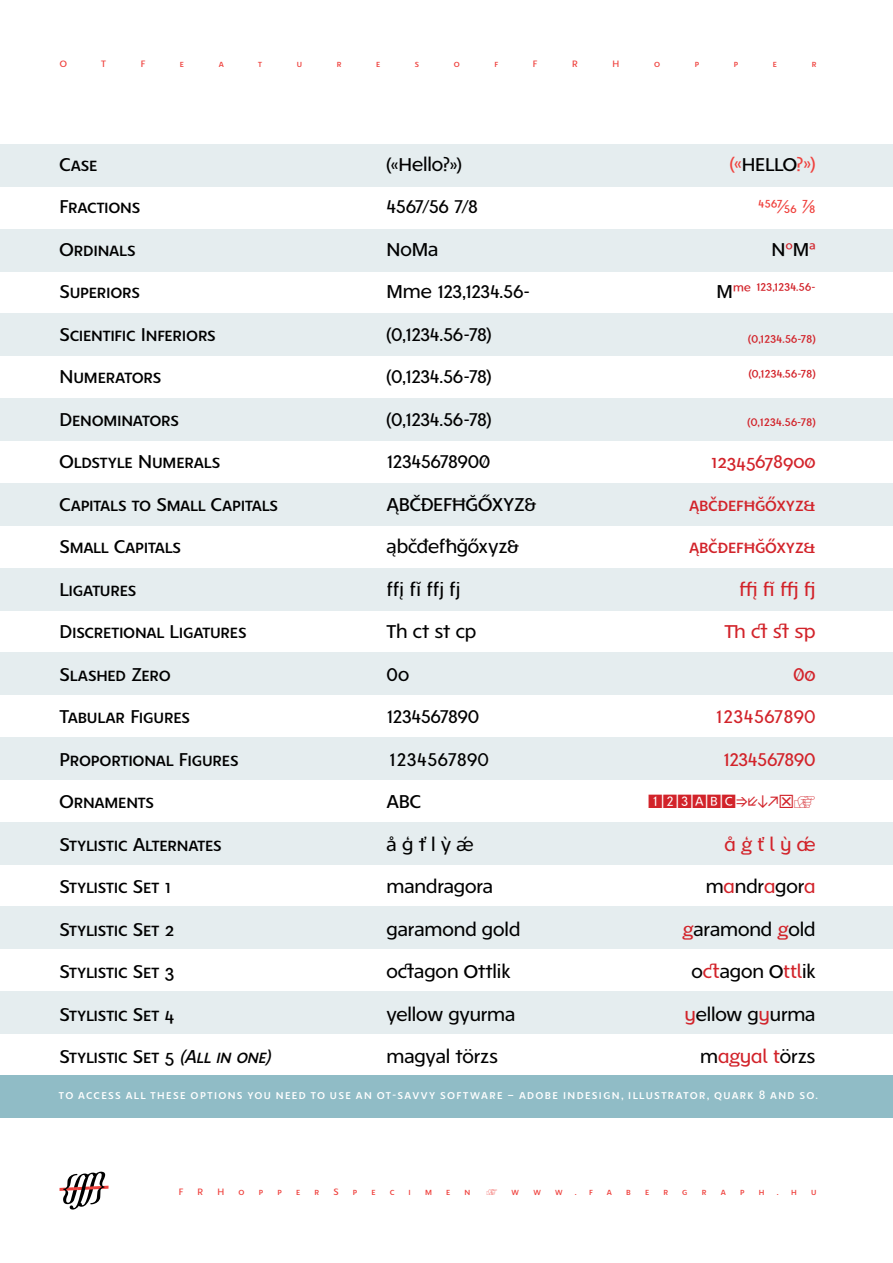
<style>
.page{position:relative;width:893px;height:1263px;background:#fff}
.page>*{position:absolute;margin:0;border:0;box-sizing:border-box;transform-origin:0 0}
.t1{font:18px "FR Hopper 430";letter-spacing:-.015em;color:#000}
.t2{font:18px "FR Hopper 430";letter-spacing:-.02em;color:#d2232a}
.t3{font:18px "FR Hopper 430";color:#ef413d}
.t4{font:12px "FR Hopper 430";letter-spacing:.11em;color:#fff}
.t5{font:9px "FR Hopper 430";color:#ef413d}
.s1{color:#ef413d}
.s2{color:#d2232a}
.s3{color:#000}
.s4{font-family:"FR Hopper 431"}
</style>
<div class="page">
<div style="left:0;top:145px;width:893px;height:42px;background:#e5edef"></div>
<div style="left:0;top:229px;width:893px;height:42px;background:#e5edef"></div>
<div style="left:0;top:314px;width:893px;height:42px;background:#e5edef"></div>
<div style="left:0;top:399px;width:893px;height:42px;background:#e5edef"></div>
<div style="left:0;top:483px;width:893px;height:42px;background:#e5edef"></div>
<div style="left:0;top:568px;width:893px;height:42px;background:#e5edef"></div>
<div style="left:0;top:653px;width:893px;height:42px;background:#e5edef"></div>
<div style="left:0;top:737px;width:893px;height:42px;background:#e5edef"></div>
<div style="left:0;top:822px;width:893px;height:42px;background:#e5edef"></div>
<div style="left:0;top:907px;width:893px;height:42px;background:#e5edef"></div>
<div style="left:0;top:991px;width:893px;height:42px;background:#e5edef"></div>
<div style="left:0;top:1075px;width:893px;height:42px;background:#90bcc6"></div>
<svg style="left:60px;top:1172px;width:49px;height:37px"></svg>
<p class="t5" style="left:60px;top:58px;width:9px">O</p>
<p class="t5" style="left:101px;top:58px;width:6px">T</p>
<p class="t5" style="left:141px;top:58px;width:6px">F</p>
<p class="t5" style="left:180px;top:58px;width:6px">e</p>
<p class="t5" style="left:219px;top:58px;width:7px">a</p>
<p class="t5" style="left:258px;top:58px;width:5px">t</p>
<p class="t5" style="left:297px;top:58px;width:7px">u</p>
<p class="t5" style="left:337px;top:58px;width:6px">r</p>
<p class="t5" style="left:376px;top:58px;width:6px">e</p>
<p class="t5" style="left:415px;top:58px;width:6px">s</p>
<p class="t5" style="left:454px;top:58px;width:8px">o</p>
<p class="t5" style="left:494px;top:58px;width:5px">f</p>
<p class="t5" style="left:533px;top:58px;width:6px">F</p>
<p class="t5" style="left:572px;top:58px;width:7px">R</p>
<p class="t5" style="left:613px;top:58px;width:8px">H</p>
<p class="t5" style="left:654px;top:58px;width:8px">o</p>
<p class="t5" style="left:695px;top:58px;width:6px">p</p>
<p class="t5" style="left:734px;top:58px;width:6px">p</p>
<p class="t5" style="left:773px;top:58px;width:6px">e</p>
<p class="t5" style="left:812px;top:58px;width:6px">r</p>
<p class="t1" style="left:60px;top:152px;width:40px">Case</p>
<p class="t1" style="left:387px;top:152px;width:77px">(«Hello?»)</p>
<p class="t1" style="left:730px;top:152px;width:37px"><span class="s1">(«</span>Hello</p>
<p class="t3" style="left:797px;top:152px;width:20px">?»)</p>
<p class="t1" style="left:60px;top:195px;width:82px">Fractions</p>
<p class="t1" style="left:387px;top:195px;width:93px">4567/56 7/8</p>
<p class="t3" style="left:758px;top:195px;width:59px">4567/56 7/8</p>
<p class="t1" style="left:60px;top:237px;width:78px">Ordinals</p>
<p class="t1" style="left:387px;top:237px;width:53px">NoMa</p>
<p class="t1" style="left:772px;top:237px;width:45px">N<span class="s2">o</span>M<span class="s2">a</span></p>
<p class="t1" style="left:60px;top:280px;width:82px">Superiors</p>
<p class="t1" style="left:387px;top:280px;width:145px">Mme 123,1234.56-</p>
<p class="t2" style="left:716px;top:280px;width:101px"><span class="s3">M</span>me 123,1234.56-</p>
<p class="t1" style="left:59px;top:322px;width:158px">Scientific Inferiors</p>
<p class="t1" style="left:386px;top:322px;width:106px">(0,1234.56-78)</p>
<p class="t2" style="left:748px;top:322px;width:59px">(0,1234.56-78)</p>
<p class="t1" style="left:60px;top:365px;width:103px">Numerators</p>
<p class="t1" style="left:387px;top:365px;width:106px">(0,1234.56-78)</p>
<p class="t2" style="left:749px;top:365px;width:68px">(0,1234.56-78)</p>
<p class="t1" style="left:60px;top:407px;width:121px">Denominators</p>
<p class="t1" style="left:387px;top:407px;width:106px">(0,1234.56-78)</p>
<p class="t2" style="left:747px;top:407px;width:70px">(0,1234.56-78)</p>
<p class="t1" style="left:60px;top:450px;width:162px">Oldstyle Numerals</p>
<p class="t1" style="left:387px;top:450px;width:106px">12345678900</p>
<p class="t2" style="left:711px;top:450px;width:105px">12345678900</p>
<p class="t1" style="left:59px;top:492px;width:220px">Capitals to Small Capitals</p>
<p class="t1" style="left:386px;top:492px;width:151px">ĄBČĐEFĦĞŐXYZ&amp;</p>
<p class="t2" style="left:689px;top:492px;width:128px">ąbčđefħğőxyz&amp;</p>
<p class="t1" style="left:60px;top:535px;width:123px">Small Capitals</p>
<p class="t1" style="left:387px;top:535px;width:134px">ąbčđefħğőxyz&amp;</p>
<p class="t2" style="left:689px;top:535px;width:128px">ąbčđefħğőxyz&amp;</p>
<p class="t1" style="left:60px;top:577px;width:78px">Ligatures</p>
<p class="t1" style="left:387px;top:577px;width:75px">ffį fĭ ffj fj</p>
<p class="t2" style="left:739px;top:577px;width:78px">ffįfĭffjfj</p>
<p class="t1" style="left:60px;top:620px;width:189px">Discretional Ligatures</p>
<p class="t1" style="left:387px;top:620px;width:91px">Th ct st cp</p>
<p class="t2" style="left:725px;top:620px;width:92px">Thctstsp</p>
<p class="t1" style="left:60px;top:662px;width:113px">Slashed Zero</p>
<p class="t1" style="left:387px;top:662px;width:24px">00</p>
<p class="t2" style="left:793px;top:662px;width:23px">00</p>
<p class="t1" style="left:60px;top:705px;width:132px">Tabular Figures</p>
<p class="t1" style="left:387px;top:705px;width:94px">1234567890</p>
<p class="t2" style="left:713px;top:705px;width:104px">1234567890</p>
<p class="t1" style="left:60px;top:747px;width:181px">Proportional Figures</p>
<p class="t1" style="left:387px;top:747px;width:104px">1234567890</p>
<p class="t2" style="left:723px;top:747px;width:94px">1234567890</p>
<p class="t1" style="left:60px;top:790px;width:96px">Ornaments</p>
<p class="t1" style="left:387px;top:790px;width:36px">ABC</p>
<p class="t2" style="left:649px;top:790px;width:169px">123ABCaflmrw</p>
<p class="t1" style="left:60px;top:832px;width:164px">Stylistic Alternates</p>
<p class="t1" style="left:387px;top:832px;width:66px">å ģ ť l ỳ</p>
<p class="t2" style="left:724px;top:832px;width:69px">å ģ ť l ỳ</p>
<p class="t1" style="left:60px;top:875px;width:114px">Stylistic Set 1</p>
<p class="t1" style="left:387px;top:875px;width:108px">mandragora</p>
<p class="t1" style="left:706px;top:875px;width:111px">m<span class="s2">a</span>ndr<span class="s2">a</span>gor<span class="s2">a</span></p>
<p class="t1" style="left:60px;top:917px;width:116px">Stylistic Set 2</p>
<p class="t1" style="left:387px;top:917px;width:135px">garamond gold</p>
<p class="t1" style="left:682px;top:917px;width:135px"><span class="s2">g</span>aramond <span class="s2">g</span>old</p>
<p class="t1" style="left:60px;top:960px;width:116px">Stylistic Set 3</p>
<p class="t1" style="left:387px;top:960px;width:125px">octagon Ottlik</p>
<p class="t1" style="left:691px;top:960px;width:126px">o<span class="s2">ct</span>agon O<span class="s2">ttl</span>ik</p>
<p class="t1" style="left:60px;top:1002px;width:116px">Stylistic Set 4</p>
<p class="t1" style="left:387px;top:1002px;width:130px">yellow gyurma</p>
<p class="t1" style="left:684px;top:1002px;width:133px"><span class="s2">y</span>ellow g<span class="s2">y</span>urma</p>
<p class="t1" style="left:60px;top:1045px;width:212px">Stylistic Set 5 <span class="s4">(All in one)</span></p>
<p class="t1" style="left:387px;top:1045px;width:113px">magyal törzs</p>
<p class="t2" style="left:700px;top:1045px;width:117px"><span class="s3">m</span>agyal t<span class="s3">örzs</span></p>
<p class="t4" style="left:59px;top:1087px;width:761px">To access all these options you need to use an OT-savvy software – Adobe InDesign, I llustrator, Quark 8 and so.</p>
<p class="t5" style="left:179px;top:1186px;width:6px">F</p>
<p class="t5" style="left:198px;top:1186px;width:7px">R</p>
<p class="t5" style="left:218px;top:1186px;width:8px">H</p>
<p class="t5" style="left:239px;top:1186px;width:8px">o</p>
<p class="t5" style="left:259px;top:1186px;width:6px">p</p>
<p class="t5" style="left:277px;top:1186px;width:6px">p</p>
<p class="t5" style="left:296px;top:1186px;width:6px">e</p>
<p class="t5" style="left:314px;top:1186px;width:6px">r</p>
<p class="t5" style="left:333px;top:1186px;width:7px">S</p>
<p class="t5" style="left:353px;top:1186px;width:6px">p</p>
<p class="t5" style="left:371px;top:1186px;width:6px">e</p>
<p class="t5" style="left:390px;top:1186px;width:6px">c</p>
<p class="t5" style="left:409px;top:1186px;width:4px">i</p>
<p class="t5" style="left:425px;top:1186px;width:8px">m</p>
<p class="t5" style="left:446px;top:1186px;width:6px">e</p>
<p class="t5" style="left:465px;top:1186px;width:7px">n</p>
<p class="t5" style="left:486px;top:1186px;width:12px">w</p>
<p class="t5" style="left:511px;top:1186px;width:9px">w</p>
<p class="t5" style="left:533px;top:1186px;width:9px">w</p>
<p class="t5" style="left:555px;top:1186px;width:9px">w</p>
<p class="t5" style="left:575px;top:1186px;width:3px">.</p>
<p class="t5" style="left:589px;top:1186px;width:5px">f</p>
<p class="t5" style="left:607px;top:1186px;width:7px">a</p>
<p class="t5" style="left:626px;top:1186px;width:6px">b</p>
<p class="t5" style="left:645px;top:1186px;width:6px">e</p>
<p class="t5" style="left:663px;top:1186px;width:6px">r</p>
<p class="t5" style="left:682px;top:1186px;width:7px">g</p>
<p class="t5" style="left:702px;top:1186px;width:6px">r</p>
<p class="t5" style="left:721px;top:1186px;width:7px">a</p>
<p class="t5" style="left:740px;top:1186px;width:6px">p</p>
<p class="t5" style="left:759px;top:1186px;width:7px">h</p>
<p class="t5" style="left:777px;top:1186px;width:3px">.</p>
<p class="t5" style="left:791px;top:1186px;width:7px">h</p>
<p class="t5" style="left:811px;top:1186px;width:7px">u</p>
</div>
